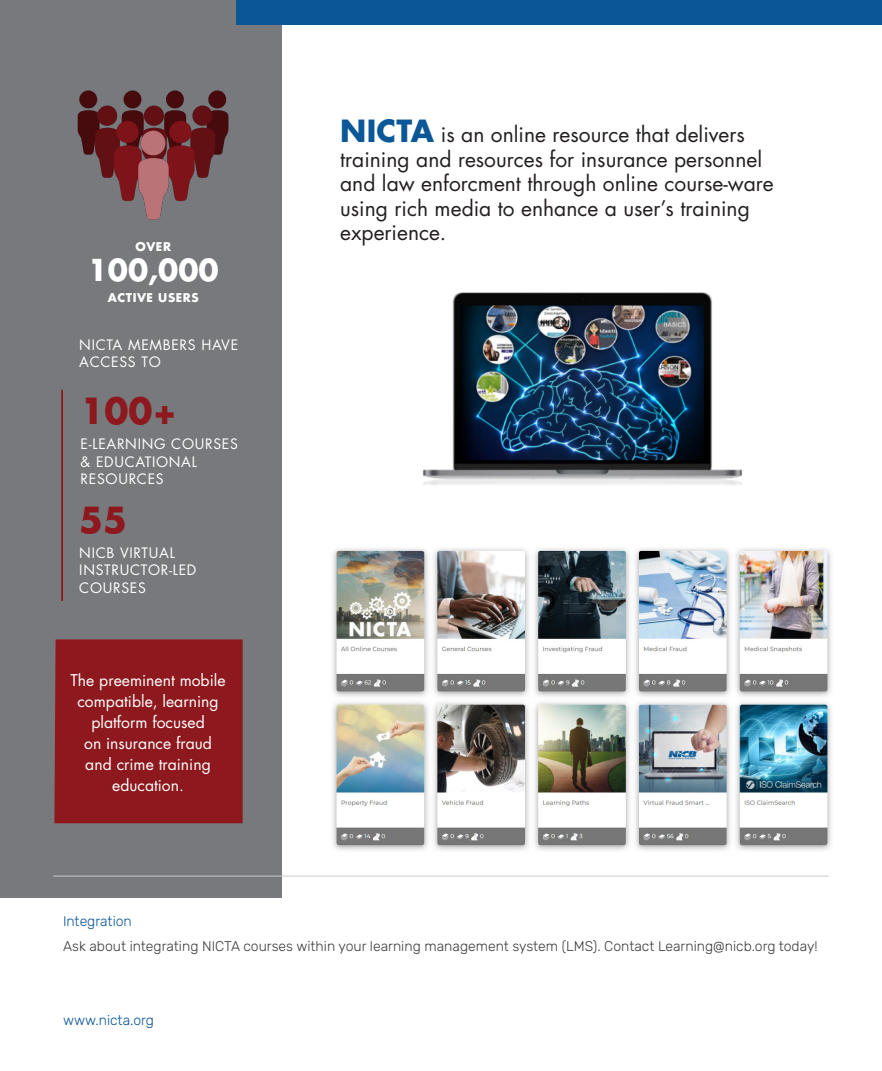
<style>
.page{position:relative;width:882px;height:1071px;background:#fff}
.page>*{position:absolute;margin:0;border:0;box-sizing:border-box;transform-origin:0 0}
.t1{font:700 35px "Futura Std";color:#8d181d}
.t2{font:700 29.4px "Futura Std";color:#fff}
.t3{font:21px/24.5px "Futura Std";color:#231f20}
.t4{font:15.75px/21px "Futura Std";color:#fff;text-align:center}
.t5{font:300 14px "Rubik";color:#3e3e3f}
.t6{font:14px/17.5px "Futura Std";letter-spacing:.05em;color:#fff}
.t7{font:300 14px "Rubik";color:#0b5696}
.t8{font:700 11.72px "Futura Std";letter-spacing:.05em;color:#fff}
.s1{font-weight:700;font-size:29.75px;color:#0b5798}
</style>
<div class="page">
<div style="left:0;top:0;width:282px;height:897px;background:#77797c"></div>
<hr style="left:53px;top:876px;width:776px;height:1px;background:#c7c8ca">
<hr style="left:61px;top:390px;width:2px;height:211px;background:#8d181d">
<div style="left:236px;top:0;width:646px;height:24px;background:#0b5696"></div>
<img style="left:77px;top:90px;width:152px;height:130px">
<img style="left:333px;top:548px;width:498px;height:303px">
<img style="left:422px;top:292px;width:320px;height:193px">
<div style="left:54px;top:639px;width:189px;height:184px;background:#8d181d"></div>
<p class="t8" style="left:135px;top:239px;width:37px">OVER</p>
<p class="t2" style="left:88px;top:250px;width:133px">100,000</p>
<p class="t8" style="left:108px;top:290px;width:93px">ACTIVE USERS</p>
<p class="t6" style="left:79px;top:336px;width:160px">NICTA MEMBERS HAVE<br>ACCESS TO</p>
<p class="t1" style="left:81px;top:387px;width:98px">100+</p>
<p class="t6" style="left:81px;top:435px;width:159px">E-LEARNING COURSES &amp; EDUCATIONAL<br>RESOURCES</p>
<p class="t1" style="left:79px;top:496px;width:50px">55</p>
<p class="t6" style="left:79px;top:544px;width:119px">NICB VIRTUAL<br>INSTRUCTOR-LED<br>COURSES</p>
<p class="t4" style="left:71px;top:670px;width:157px">The preeminent mobile compatible, learning platform focused<br>on insurance fraud and crime training education.</p>
<p class="t3" style="left:340px;top:122px;width:435px"><span class="s1">NICTA</span> is an online resource that delivers training and resources for insurance personnel and law enforcment through online course-ware using rich media to enhance a user’s training experience.</p>
<p class="t7" style="left:63px;top:913px;width:70px">Integration</p>
<p class="t5" style="left:63px;top:938px;width:756px">Ask about integrating NICTA courses within your learning management system (LMS). Contact Learning@nicb.org today!</p>
<p class="t7" style="left:63px;top:1012px;width:92px">www.nicta.org</p>
</div>
